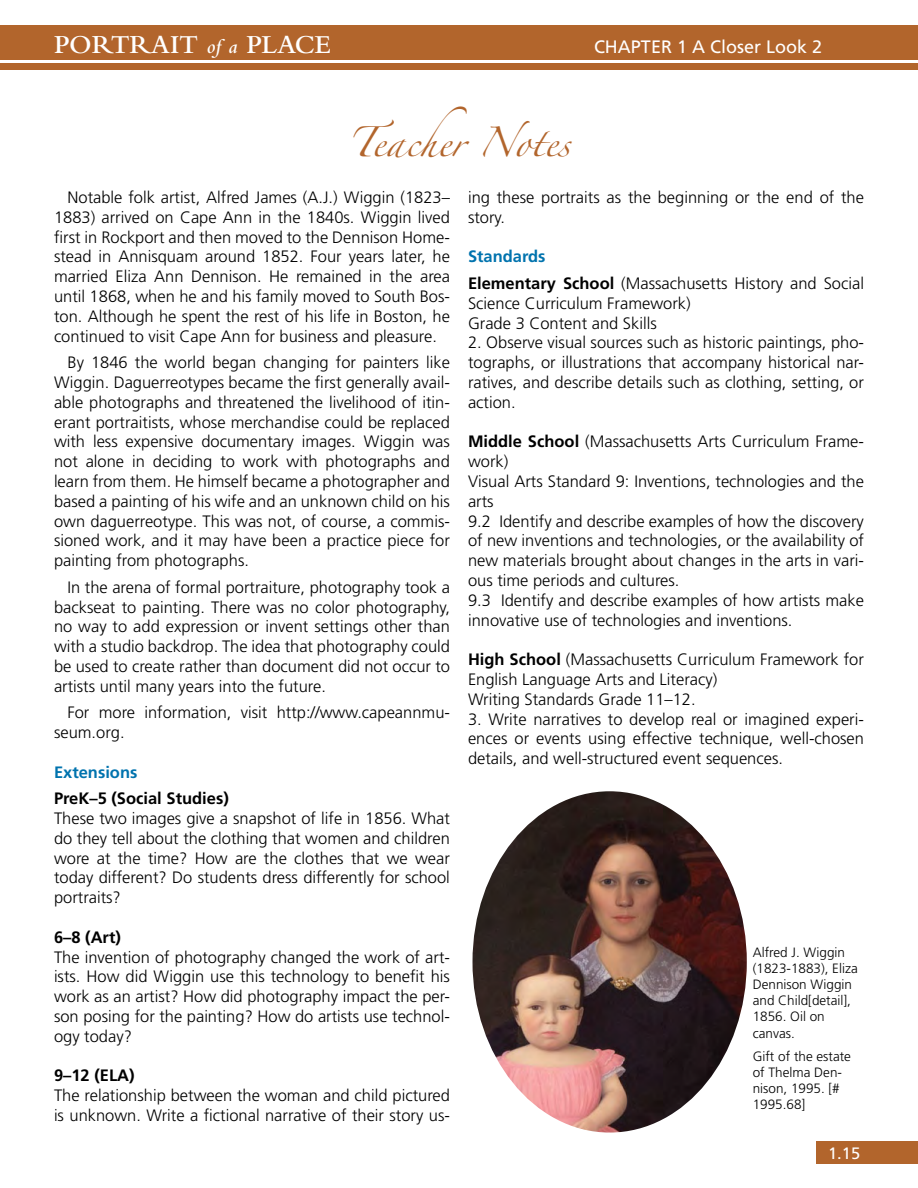
<style>
.page{position:relative;width:918px;height:1188px;background:#fff}
.page>*{position:absolute;margin:0;border:0;box-sizing:border-box;transform-origin:0 0}
.t1{font:600 27px "Bembo";color:#fff}
.t2{font:27px "Zapfino";color:#b2652c}
.t3{font:18px "Frutiger";color:#fff}
.t4{font:300 16.5px/19.8px "Frutiger";color:#000;text-align:justify}
.t5{font:700 16.5px "Frutiger";color:#000}
.t6{font:700 16.5px "Frutiger";color:#0073ae}
.t7{font:16.5px "Frutiger";color:#fff}
.t8{font:300 13.5px/16.2px "Frutiger";color:#000}
.s1{font-style:italic;font-size:21px}
.s2{font-weight:700}
</style>
<div class="page">
<div style="left:816px;top:1142px;width:102px;height:22px;background:#b2652c"></div>
<div style="left:0;top:64px;width:918px;height:6px;background:#b2652c"></div>
<div style="left:0;top:26px;width:918px;height:34px;background:#b2652c"></div>
<img style="left:472px;top:791px;width:275px;height:342px">
<p class="t1" style="left:54px;top:30px;width:278px">PORTRAIT <span class="s1">of a</span> PLACE</p>
<p class="t3" style="left:594px;top:36px;width:230px">CHAPTER 1 A Closer Look 2</p>
<p class="t2" style="left:348px;top:131px;width:224px">Teacher Notes</p>
<p class="t4" style="left:54px;top:187px;width:398px;text-indent:13px">Notable folk artist, Alfred James (A.J.) Wiggin (1823– 1883) arrived on Cape Ann in the 1840s. Wiggin lived first in Rockport and then moved to the Dennison Home&shy;stead in Annisquam around 1852. Four years later, he married Eliza Ann Dennison. He remained in the area until 1868, when he and his family moved to South Bos&shy;ton. Although he spent the rest of his life in Boston, he continued to visit Cape Ann for business and pleasure.</p>
<p class="t4" style="left:54px;top:353px;width:398px;text-indent:13px">By 1846 the world began changing for painters like Wiggin. Daguerreotypes became the first generally avail&shy;able photographs and threatened the livelihood of itin&shy;erant portraitists, whose merchandise could be replaced with less expensive documentary images. Wiggin was not alone in deciding to work with photographs and learn from them. He himself became a photographer and based a painting of his wife and an unknown child on his own daguerreotype. This was not, of course, a commis&shy;sioned work, and it may have been a practice piece for painting from photographs.</p>
<p class="t4" style="left:54px;top:577px;width:398px;text-indent:13px">In the arena of formal portraiture, photography took a backseat to painting. There was no color photography, no way to add expression or invent settings other than with a studio backdrop. The idea that photography could be used to create rather than document did not occur to artists until many years into the future.</p>
<p class="t4" style="left:54px;top:703px;width:397px;text-indent:13px">For more information, visit http://www.capeannmu&shy;seum.org.</p>
<p class="t6" style="left:54px;top:762px;width:85px">Extensions</p>
<p class="t5" style="left:54px;top:789px;width:176px">PreK–5 (Social Studies)</p>
<p class="t4" style="left:54px;top:808px;width:397px">These two images give a snapshot of life in 1856. What do they tell about the clothing that women and children wore at the time? How are the clothes that we wear today different? Do students dress differently for school portraits?</p>
<p class="t5" style="left:54px;top:927px;width:68px">6–8 (Art)</p>
<p class="t4" style="left:54px;top:947px;width:397px">The invention of photography changed the work of art&shy;ists. How did Wiggin use this technology to benefit his work as an artist? How did photography impact the per&shy;son posing for the painting? How do artists use technol&shy;ogy today?</p>
<p class="t5" style="left:54px;top:1066px;width:82px">9–12 (ELA)</p>
<p class="t4" style="left:54px;top:1086px;width:397px">The relationship between the woman and child pictured is unknown. Write a fictional narrative of their story us-</p>
<p class="t4" style="left:468px;top:187px;width:398px">ing these portraits as the beginning or the end of the story.</p>
<p class="t6" style="left:468px;top:247px;width:79px">Standards</p>
<p class="t4" style="left:468px;top:273px;width:398px"><span class="s2">Elementary School</span> (Massachusetts History and Social<br>Science Curriculum Framework)</p>
<p class="t4" style="left:468px;top:313px;width:190px">Grade 3 Content and Skills</p>
<p class="t4" style="left:468px;top:333px;width:397px">2. Observe visual sources such as historic paintings, pho&shy;tographs, or illustrations that accompany historical nar&shy;ratives, and describe details such as clothing, setting, or action.</p>
<p class="t4" style="left:468px;top:432px;width:397px"><span class="s2">Middle School</span> (Massachusetts Arts Curriculum Frame&shy;work)</p>
<p class="t4" style="left:468px;top:471px;width:398px">Visual Arts Standard 9: Inventions, technologies and the arts</p>
<p class="t4" style="left:468px;top:511px;width:398px">9.2 Identify and describe examples of how the discovery of new inventions and technologies, or the availability of new materials brought about changes in the arts in vari&shy;ous time periods and cultures.</p>
<p class="t4" style="left:468px;top:590px;width:398px">9.3 Identify and describe examples of how artists make innovative use of technologies and inventions.</p>
<p class="t4" style="left:468px;top:650px;width:397px"><span class="s2">High School</span> (Massachusetts Curriculum Framework for<br>English Language Arts and Literacy)</p>
<p class="t4" style="left:468px;top:689px;width:229px">Writing Standards Grade 11–12.</p>
<p class="t4" style="left:468px;top:709px;width:398px">3. Write narratives to develop real or imagined experi&shy;ences or events using effective technique, well-chosen details, and well-structured event sequences.</p>
<p class="t8" style="left:753px;top:944px;width:107px">Alfred J. Wiggin (1823-1883), Eliza<br>Dennison Wiggin and Child[detail],<br>1856. Oil on canvas.</p>
<p class="t8" style="left:753px;top:1048px;width:100px">Gift of the estate of Thelma Den&shy;nison, 1995. [#<br>1995.68]</p>
<p class="t7" style="left:828px;top:1144px;width:34px">1.15</p>
</div>
